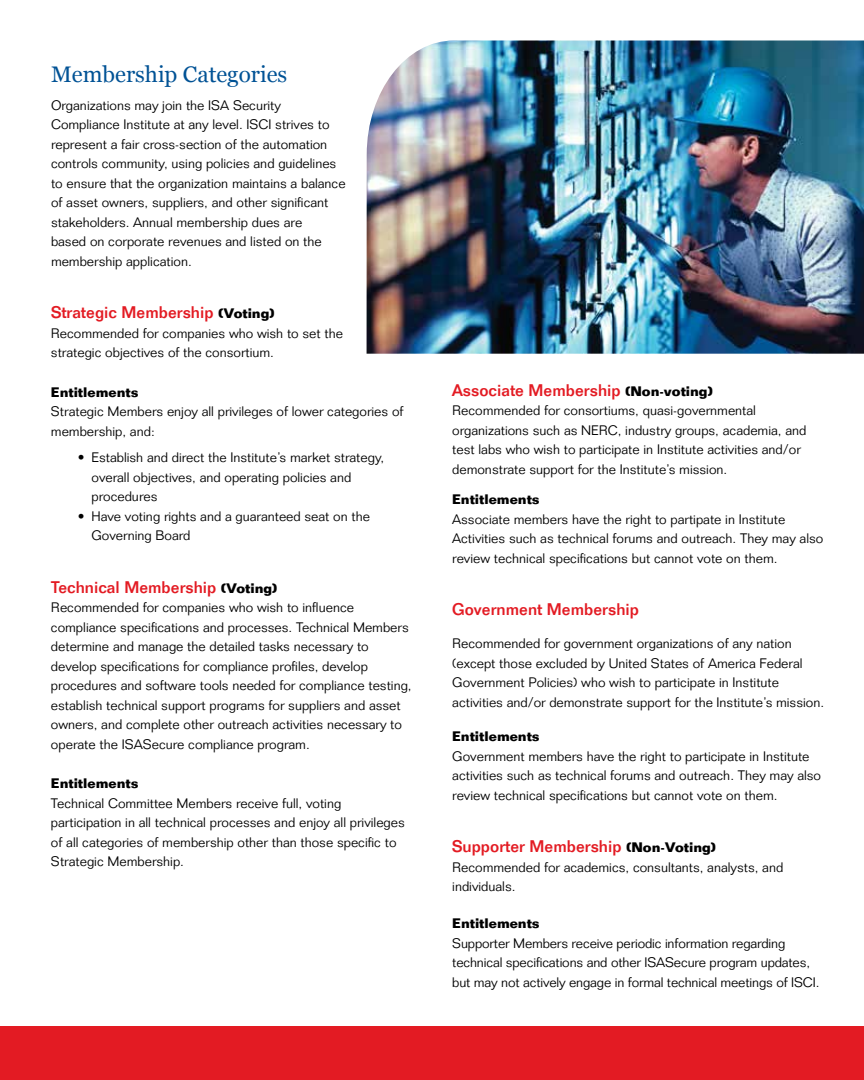
<style>
.page{position:relative;width:864px;height:1080px;background:#fff}
.page>*{position:absolute;margin:0;border:0;box-sizing:border-box;transform-origin:0 0}
.t1{font:22.5px "Georgia";color:#005295}
.t2{font:500 16.5px "Folio";color:#e31b23}
.t3{font:300 13.5px/19.5px "Folio";color:#000}
.t4{font:700 13.5px "Folio";color:#000}
.s1{font-weight:700;font-size:13.5px;color:#000}
</style>
<div class="page">
<div style="left:0;top:1027px;width:864px;height:53px;background:#e31b23"></div>
<img style="left:367px;top:40px;width:497px;height:314px">
<h1 class="t1" style="left:51px;top:60px;width:238px">Membership Categories</h1>
<p class="t3" style="left:51px;top:95px;width:296px">Organizations may join the ISA Security Compliance Institute at any level. ISCI strives to represent a fair cross-section of the automation controls community, using policies and guidelines to ensure that the organization maintains a balance of asset owners, suppliers, and other significant stakeholders. Annual membership dues are<br>based on corporate revenues and listed on the membership application.</p>
<p class="t2" style="left:51px;top:302px;width:225px">Strategic Membership <span class="s1">(Voting)</span></p>
<p class="t3" style="left:51px;top:323px;width:294px">Recommended for companies who wish to set the strategic objectives of the consortium.</p>
<p class="t4" style="left:51px;top:384px;width:89px">Entitlements</p>
<p class="t3" style="left:51px;top:402px;width:354px">Strategic Members enjoy all privileges of lower categories of membership, and:</p>
<p class="t3" style="left:91px;top:448px;width:294px;text-indent:-14px">• Establish and direct the Institute’s market strategy, overall objectives, and operating policies and procedures</p>
<p class="t3" style="left:91px;top:506px;width:280px;text-indent:-14px">• Have voting rights and a guaranteed seat on the<br>Governing Board</p>
<p class="t2" style="left:51px;top:577px;width:228px">Technical Membership <span class="s1">(Voting)</span></p>
<p class="t3" style="left:51px;top:598px;width:362px">Recommended for companies who wish to influence compliance specifications and processes. Technical Members determine and manage the detailed tasks necessary to develop specifications for compliance profiles, develop procedures and software tools needed for compliance testing, establish technical support programs for suppliers and asset owners, and complete other outreach activities necessary to operate the ISASecure compliance program.</p>
<p class="t4" style="left:51px;top:775px;width:89px">Entitlements</p>
<p class="t3" style="left:51px;top:793px;width:355px">Technical Committee Members receive full, voting participation in all technical processes and enjoy all privileges of all categories of membership other than those specific to Strategic Membership.</p>
<p class="t2" style="left:452px;top:380px;width:262px">Associate Membership <span class="s1">(Non-voting)</span></p>
<p class="t3" style="left:452px;top:401px;width:356px">Recommended for consortiums, quasi-governmental organizations such as NERC, industry groups, academia, and test labs who wish to participate in Institute activities and/or demonstrate support for the Institute’s mission.</p>
<p class="t4" style="left:452px;top:491px;width:89px">Entitlements</p>
<p class="t3" style="left:452px;top:509px;width:373px">Associate members have the right to partipate in Institute<br>Activities such as technical forums and outreach. They may also review technical specifications but cannot vote on them.</p>
<p class="t2" style="left:452px;top:600px;width:188px">Government Membership</p>
<p class="t3" style="left:452px;top:634px;width:373px">Recommended for government organizations of any nation (except those excluded by United States of America Federal Government Policies) who wish to participate in Institute activities and/or demonstrate support for the Institute’s mission.</p>
<p class="t4" style="left:452px;top:728px;width:89px">Entitlements</p>
<p class="t3" style="left:452px;top:746px;width:370px">Government members have the right to participate in Institute activities such as technical forums and outreach. They may also review technical specifications but cannot vote on them.</p>
<p class="t2" style="left:452px;top:837px;width:265px">Supporter Membership <span class="s1">(Non-Voting)</span></p>
<p class="t3" style="left:452px;top:857px;width:333px">Recommended for academics, consultants, analysts, and individuals.</p>
<p class="t4" style="left:452px;top:915px;width:89px">Entitlements</p>
<p class="t3" style="left:452px;top:933px;width:369px">Supporter Members receive periodic information regarding technical specifications and other ISASecure program updates, but may not actively engage in formal technical meetings of ISCI.</p>
</div>
